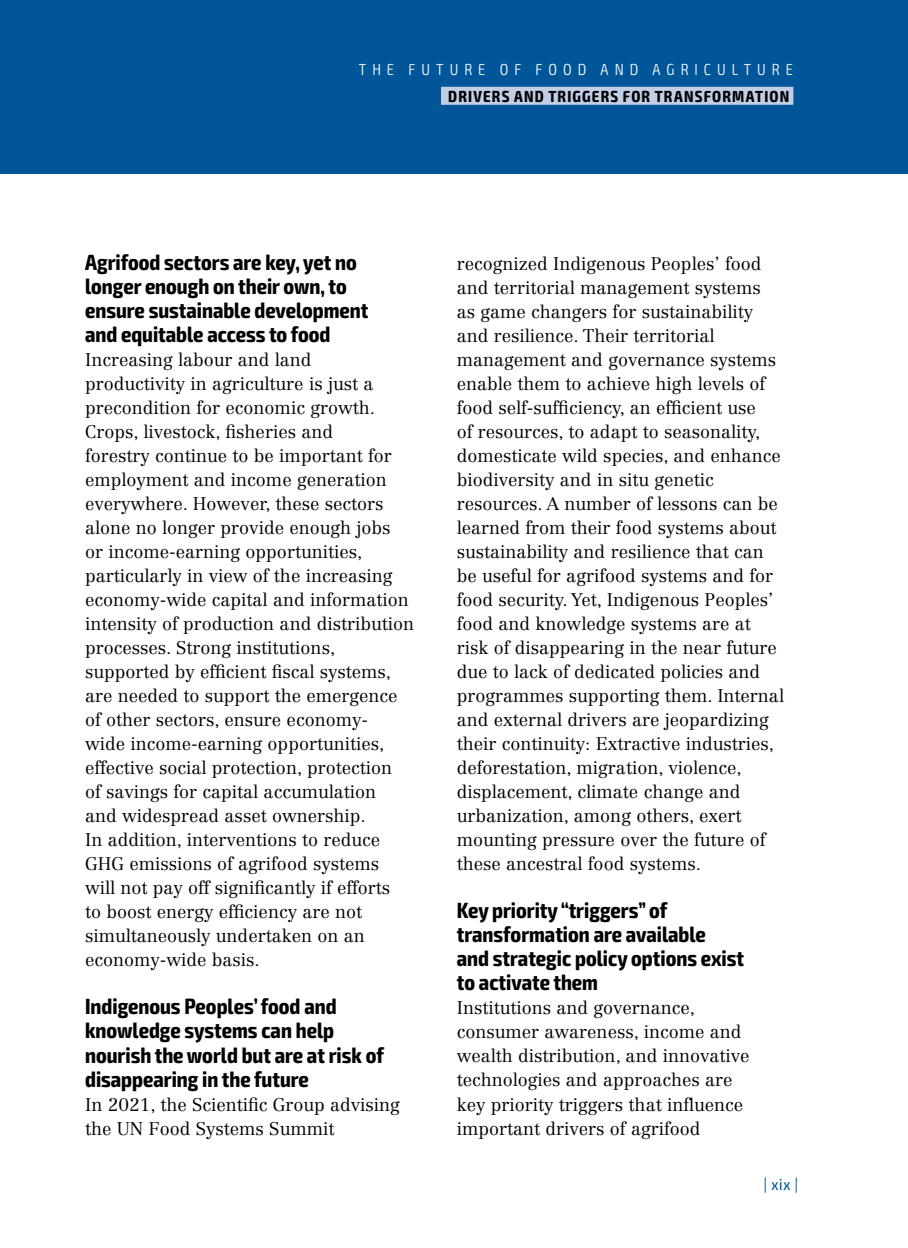
<style>
.page{position:relative;width:908px;height:1248px;background:#fff}
.page>*{position:absolute;margin:0;border:0;box-sizing:border-box;transform-origin:0 0}
.t1{font:700 condensed 22px/24px "Exo 2";color:#000}
.t2{font:300 18px/24px "Centennial LT Std";color:#000}
.t3{font:700 condensed 16px "Exo 2";letter-spacing:.075em;color:#000}
.t4{font:300 condensed 16px "Exo 2";letter-spacing:.375em;color:#fff}
.t5{font:condensed 16px "Exo 2";color:#005698}
</style>
<div class="page">
<div style="left:0;top:0;width:907px;height:174px;background:#005698"></div>
<div style="left:441px;top:87px;width:352px;height:18px;background:#c2cde6"></div>
<p class="t4" style="left:358px;top:60px;width:435px">THE FUTURE OF FOOD AND AGRICULTURE</p>
<p class="t3" style="left:448px;top:87px;width:342px">DRIVERS AND TRIGGERS FOR TRANSFORMATION</p>
<p class="t1" style="left:85px;top:251px;width:285px">Agrifood sectors are key, yet no longer enough on their own, to ensure sustainable development and equitable access to food</p>
<p class="t2" style="left:85px;top:348px;width:330px">Increasing labour and land productivity in agriculture is just a precondition for economic growth.<br>Crops, livestock, fisheries and<br>forestry continue to be important for employment and income generation everywhere. However, these sectors alone no longer provide enough jobs<br>or income-earning opportunities, particularly in view of the increasing economy-wide capital and information intensity of production and distribution processes. Strong institutions, supported by efficient fiscal systems, are needed to support the emergence of other sectors, ensure economy-<br>wide income-earning opportunities, effective social protection, protection<br>of savings for capital accumulation<br>and widespread asset ownership.<br>In addition, interventions to reduce GHG emissions of agrifood systems<br>will not pay off significantly if efforts<br>to boost energy efficiency are not simultaneously undertaken on an economy-wide basis.</p>
<p class="t1" style="left:85px;top:995px;width:300px">Indigenous Peoples’ food and knowledge systems can help nourish the world but are at risk of disappearing in the future</p>
<p class="t2" style="left:85px;top:1092px;width:316px">In 2021, the Scientific Group advising the UN Food Systems Summit</p>
<p class="t2" style="left:456px;top:252px;width:328px">recognized Indigenous Peoples’ food and territorial management systems<br>as game changers for sustainability and resilience. Their territorial management and governance systems enable them to achieve high levels of food self-sufficiency, an efficient use<br>of resources, to adapt to seasonality, domesticate wild species, and enhance biodiversity and in situ genetic resources. A number of lessons can be learned from their food systems about sustainability and resilience that can be useful for agrifood systems and for food security. Yet, Indigenous Peoples’ food and knowledge systems are at risk of disappearing in the near future due to lack of dedicated policies and programmes supporting them. Internal and external drivers are jeopardizing their continuity: Extractive industries, deforestation, migration, violence, displacement, climate change and urbanization, among others, exert mounting pressure over the future of these ancestral food systems.</p>
<p class="t1" style="left:456px;top:899px;width:289px">Key priority “triggers” of transformation are available<br>and strategic policy options exist to activate them</p>
<p class="t2" style="left:456px;top:996px;width:294px">Institutions and governance, consumer awareness, income and wealth distribution, and innovative technologies and approaches are key priority triggers that influence important drivers of agrifood</p>
<p class="t5" style="left:763px;top:1174px;width:36px">| xix |</p>
</div>
